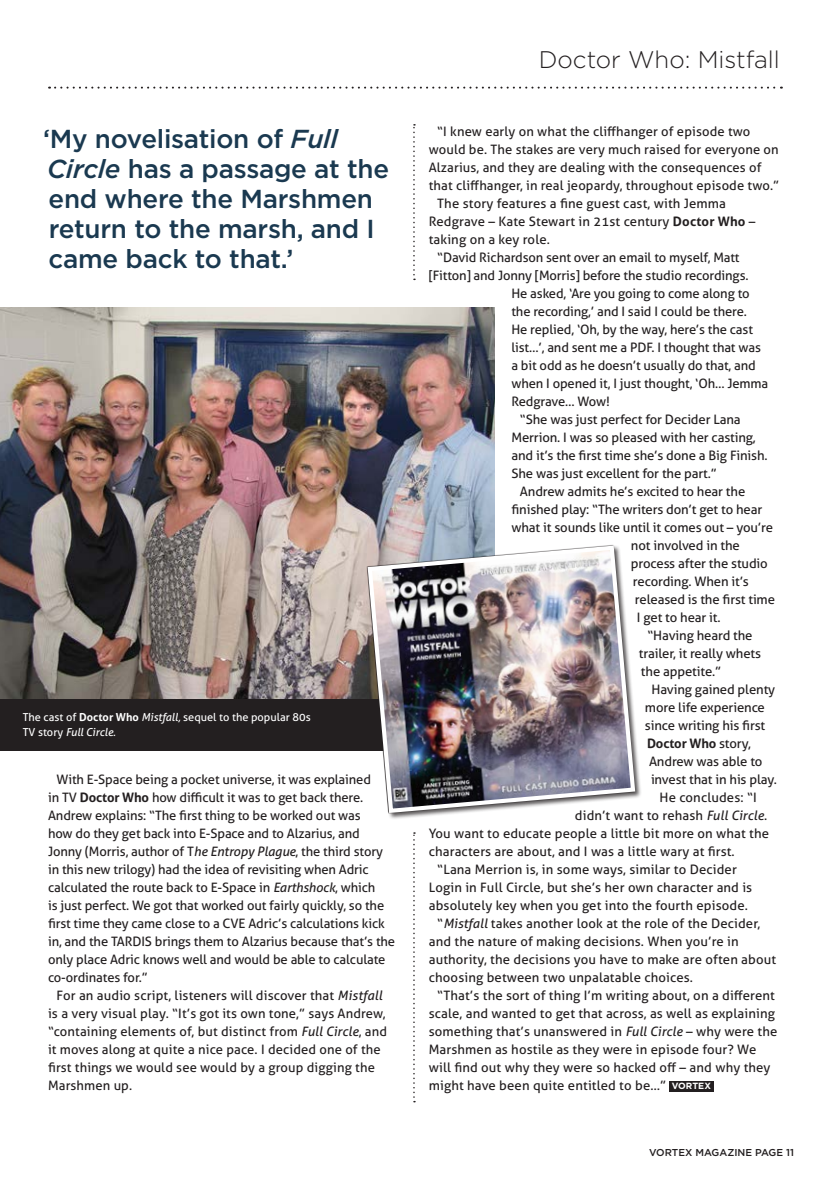
<style>
.page{position:relative;width:840px;height:1191px;background:#fff}
.page>*{position:absolute;margin:0;border:0;box-sizing:border-box;transform-origin:0 0}
.t1{font:500 26px/30px "Gotham";letter-spacing:-.01em;color:#1a3950}
.t2{font:300 24px "Gotham";color:#231f20}
.t3{font:13px/18px "Aller";letter-spacing:-.01em;color:#231f20}
.t4{font:13px/18px "Aller";letter-spacing:.01em;color:#231f20}
.t5{font:700 13px "Aller";letter-spacing:-.01em;color:#231f20}
.t6{font:11px/15px "Aller";color:#fff}
.t7{font:500 10px "Gotham";color:#231f20}
.s1{font-style:italic}
.s2{font-weight:700}
.s3{font-weight:400}
.s4{font-family:"Gotham";font-weight:700;font-size:9px;color:#fff}
</style>
<div class="page">
<div style="left:669px;top:1081px;width:44px;height:10px;background:#231f20"></div>
<svg style="left:413px;top:124px;width:2px;height:156px"></svg>
<img style="left:0;top:308px;width:494px;height:391px">
<div style="left:0;top:699px;width:594px;height:51px;background:#231f20"></div>
<div style="left:367px;top:545px;width:274px;height:274px;background:#231f20;opacity:.75"></div>
<img style="left:365px;top:543px;width:272px;height:272px">
<svg style="left:413px;top:832px;width:2px;height:270px"></svg>
<svg style="left:49px;top:87px;width:732px;height:2px"></svg>
<h1 class="t1" style="left:43px;top:123px;width:347px">‘My novelisation of <span class="s1">Full<br>Circle</span> has a passage at the end where the Marshmen return to the marsh, and I came back to that.’</h1>
<p class="t6" style="left:23px;top:709px;width:289px">The cast of <span class="s2">Doctor Who</span> <span class="s1">Mistfall,</span> sequel to the popular 80s<br>TV story <span class="s1">Full Circle.</span></p>
<p class="t3" style="left:48px;top:770px;width:348px;text-indent:9px">With E-Space being a pocket universe, it was explained<br>in TV <span class="s2">Doctor Who</span> how difficult it was to get back there.<br>Andrew explains: “The first thing to be worked out was<br>how do they get back into E-Space and to Alzarius, and Jonny (Morris, author of T<span class="s1">he Entropy Plague</span>, the third story in this new trilogy) had the idea of revisiting when Adric calculated the route back to E-Space in <span class="s1">Earthshock</span>, which<br>is just perfect. We got that worked out fairly quickly, so the first time they came close to a CVE Adric’s calculations kick in, and the TARDIS brings them to Alzarius because that’s the only place Adric knows well and would be able to calculate co-ordinates for.”</p>
<p class="t4" style="left:48px;top:986px;width:340px;text-indent:8px">For an audio script, listeners will discover that <span class="s1">Mistfall </span>is a very visual play. “It’s got its own tone,” says Andrew, “containing elements of, but distinct from <span class="s1">Full Circle</span>, and it moves along at quite a nice pace. I decided one of the first things we would see would by a group digging the Marshmen up.</p>
<h2 class="t2" style="left:538px;top:46px;width:242px">Doctor Who: Mistfall</h2>
<p class="t4" style="left:437px;top:122px;width:314px">“I knew early on what the cliffhanger of episode two</p>
<p class="t4" style="left:428px;top:140px;width:351px">would be. The stakes are very much raised for everyone on</p>
<p class="t4" style="left:428px;top:158px;width:334px">Alzarius, and they are dealing with the consequences of</p>
<p class="t4" style="left:428px;top:176px;width:352px">that cliffhanger, in real jeopardy, throughout episode two.”</p>
<p class="t4" style="left:437px;top:194px;width:290px">The story features a fine guest cast, with Jemma</p>
<p class="t4" style="left:428px;top:212px;width:328px">Redgrave – Kate Stewart in 21st century <span class="s2">Doctor Who</span> –</p>
<p class="t4" style="left:428px;top:230px;width:123px">taking on a key role.</p>
<p class="t3" style="left:437px;top:248px;width:304px">“David Richardson sent over an email to myself, Matt</p>
<p class="t3" style="left:428px;top:266px;width:321px">[Fitton] and Jonny [Morris] before the studio recordings.</p>
<p class="t3" style="left:511px;top:284px;width:240px">He asked, ‘Are you going to come along to</p>
<p class="t3" style="left:511px;top:302px;width:237px">the recording,’ and I said I could be there.</p>
<p class="t3" style="left:511px;top:320px;width:243px">He replied, ‘Oh, by the way, here’s the cast</p>
<p class="t3" style="left:511px;top:338px;width:251px">list…’, and sent me a PDF. I thought that was</p>
<p class="t3" style="left:511px;top:356px;width:246px">a bit odd as he doesn’t usually do that, and</p>
<p class="t3" style="left:511px;top:374px;width:258px">when I opened it, I just thought, ‘Oh… Jemma</p>
<p class="t3" style="left:511px;top:392px;width:100px">Redgrave… Wow!</p>
<p class="t3" style="left:519px;top:410px;width:222px">“She was just perfect for Decider Lana</p>
<p class="t3" style="left:511px;top:428px;width:246px">Merrion. I was so pleased with her casting,</p>
<p class="t3" style="left:511px;top:446px;width:258px">and it’s the first time she’s done a Big Finish.</p>
<p class="t3" style="left:511px;top:464px;width:207px">She was just excellent for the part.”</p>
<p class="t3" style="left:519px;top:482px;width:227px">Andrew admits he’s excited to hear the</p>
<p class="t3" style="left:511px;top:500px;width:252px">finished play: “The writers don’t get to hear</p>
<p class="t3" style="left:511px;top:518px;width:263px">what it sounds like until it comes out – you’re</p>
<p class="t3" style="left:630px;top:536px;width:110px">not involved in the</p>
<p class="t3" style="left:630px;top:554px;width:138px">process after the studio</p>
<p class="t3" style="left:632px;top:572px;width:117px">recording. When it’s</p>
<p class="t3" style="left:634px;top:590px;width:141px">released is the first time</p>
<p class="t3" style="left:636px;top:608px;width:85px">I get to hear it.</p>
<p class="t3" style="left:647px;top:626px;width:106px">“Having heard the</p>
<p class="t3" style="left:638px;top:644px;width:123px">trailer, it really whets</p>
<p class="t3" style="left:640px;top:662px;width:82px">the appetite.”</p>
<p class="t3" style="left:651px;top:680px;width:125px">Having gained plenty</p>
<p class="t3" style="left:644px;top:698px;width:121px">more life experience</p>
<p class="t3" style="left:644px;top:716px;width:122px">since writing his first</p>
<p class="t5" style="left:646px;top:735px;width:105px">Doctor Who <span class="s3">story,</span></p>
<p class="t3" style="left:648px;top:752px;width:115px">Andrew was able to</p>
<p class="t3" style="left:650px;top:770px;width:128px">invest that in his play.</p>
<p class="t4" style="left:659px;top:788px;width:99px">He concludes: “I</p>
<p class="t4" style="left:574px;top:806px;width:194px">didn’t want to rehash <span class="s1">Full Circle</span>.</p>
<p class="t4" style="left:428px;top:824px;width:342px">You want to educate people a little bit more on what the</p>
<p class="t4" style="left:428px;top:842px;width:307px">characters are about, and I was a little wary at first.</p>
<p class="t4" style="left:437px;top:860px;width:301px">“Lana Merrion is, in some ways, similar to Decider</p>
<p class="t4" style="left:428px;top:878px;width:325px">Login in Full Circle, but she’s her own character and is</p>
<p class="t4" style="left:428px;top:896px;width:320px">absolutely key when you get into the fourth episode.</p>
<p class="t4" style="left:437px;top:914px;width:324px">“<span class="s1">Mistfall</span> takes another look at the role of the Decider,</p>
<p class="t4" style="left:428px;top:932px;width:311px">and the nature of making decisions. When you’re in</p>
<p class="t4" style="left:428px;top:950px;width:349px">authority, the decisions you have to make are often about</p>
<p class="t4" style="left:428px;top:968px;width:266px">choosing between two unpalatable choices.</p>
<p class="t4" style="left:437px;top:986px;width:339px">“That’s the sort of thing I’m writing about, on a different</p>
<p class="t4" style="left:428px;top:1004px;width:347px">scale, and wanted to get that across, as well as explaining</p>
<p class="t4" style="left:428px;top:1022px;width:350px">something that’s unanswered in <span class="s1">Full Circle</span> – why were the</p>
<p class="t4" style="left:428px;top:1040px;width:329px">Marshmen as hostile as they were in episode four? We</p>
<p class="t4" style="left:428px;top:1058px;width:343px">will find out why they were so hacked off – and why they</p>
<p class="t4" style="left:428px;top:1076px;width:283px">might have been quite entitled to be…” <span class="s4">VORTEX</span></p>
<p class="t7" style="left:648px;top:1147px;width:146px">VORTEX MAGAZINE PAGE 11</p>
</div>
